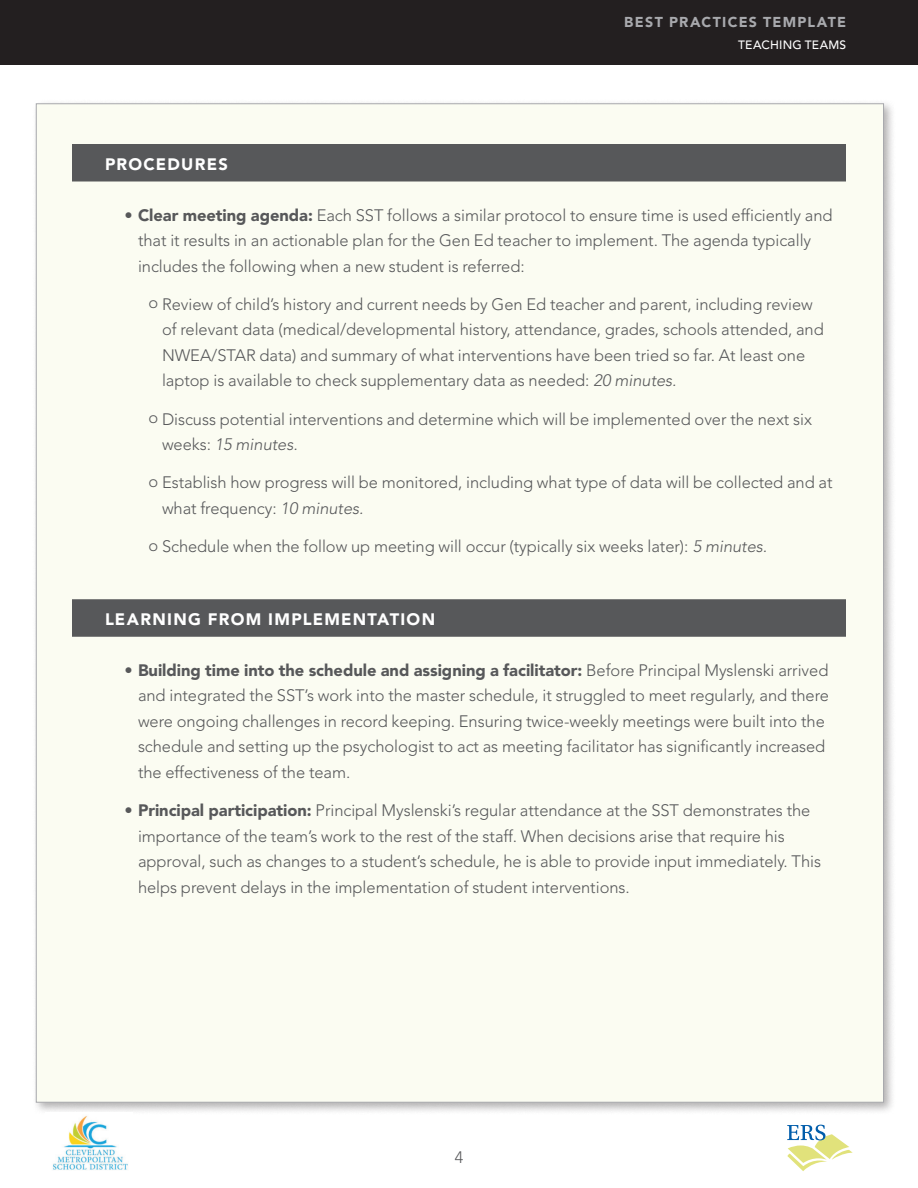
<style>
.page{position:relative;width:918px;height:1188px;background:#fff}
.page>*{position:absolute;margin:0;border:0;box-sizing:border-box;transform-origin:0 0}
.t1{font:300 16.5px/25.5px "Avenir LT Std";letter-spacing:-.005em;color:#57585a}
._01_Head_KO_gray_bar{font:900 16.5px "Avenir LT Std";letter-spacing:.075em;color:#fff}
.t2{font:900 14.25px "Avenir LT Std";letter-spacing:.09em;color:#a8a9ad}
.t3{font:500 12px "Avenir LT Std";letter-spacing:.015em;color:#fff}
.s1{font-weight:900}
.s2{font-style:italic}
</style>
<div class="page">
<div style="left:0;top:0;width:918px;height:64px;background:#231f20"></div>
<svg style="left:787px;top:1125px;width:66px;height:46px"></svg>
<div style="left:32px;top:99px;width:865px;height:1016px;background:#231f20;opacity:.35"></div>
<div style="left:36px;top:103px;width:848px;height:1000px;background:#fbfcf2;border:1px solid #a8a9ad"></div>
<img style="left:46px;top:1113px;width:86px;height:57px">
<div style="left:72px;top:144px;width:774px;height:38px;background:#57585a"></div>
<div style="left:72px;top:599px;width:774px;height:38px;background:#57585a"></div>
<p class="t2" style="left:624px;top:13px;width:223px">BEST PRACTICES TEMPLATE</p>
<p class="t3" style="left:738px;top:38px;width:110px">TEACHING TEAMS</p>
<p class="_01_Head_KO_gray_bar" style="left:105px;top:154px;width:124px">PROCEDURES</p>
<p class="t1" style="left:138px;top:202px;width:696px;text-indent:-14px">• <span class="s1">Clear meeting agenda:</span> Each SST follows a similar protocol to ensure time is used efficiently and that it results in an actionable plan for the Gen Ed teacher to implement. The agenda typically includes the following when a new student is referred:</p>
<p class="t1" style="left:162px;top:291px;width:663px;text-indent:-14px">o Review of child’s history and current needs by Gen Ed teacher and parent, including review of relevant data (medical/developmental history, attendance, grades, schools attended, and NWEA/STAR data) and summary of what interventions have been tried so far. At least one laptop is available to check supplementary data as needed: <span class="s2">20 minutes.</span></p>
<p class="t1" style="left:162px;top:406px;width:652px;text-indent:-14px">o Discuss potential interventions and determine which will be implemented over the next six weeks: <span class="s2">15 minutes.</span></p>
<p class="t1" style="left:162px;top:470px;width:672px;text-indent:-14px">o Establish how progress will be monitored, including what type of data will be collected and at what frequency: <span class="s2">10 minutes.</span></p>
<p class="t1" style="left:148px;top:534px;width:620px">o Schedule when the follow up meeting will occur (typically six weeks later): <span class="s2">5 minutes.</span></p>
<p class="_01_Head_KO_gray_bar" style="left:105px;top:609px;width:332px">LEARNING FROM IMPLEMENTATION</p>
<p class="t1" style="left:138px;top:657px;width:693px;text-indent:-14px">• <span class="s1">Building time into the schedule and assigning a facilitator:</span> Before Principal Myslenski arrived and integrated the SST’s work into the master schedule, it struggled to meet regularly, and there were ongoing challenges in record keeping. Ensuring twice-weekly meetings were built into the schedule and setting up the psychologist to act as meeting facilitator has significantly increased the effectiveness of the team.</p>
<p class="t1" style="left:138px;top:798px;width:685px;text-indent:-14px">• <span class="s1">Principal participation:</span> Principal Myslenski’s regular attendance at the SST demonstrates the importance of the team’s work to the rest of the staff. When decisions arise that require his approval, such as changes to a student’s schedule, he is able to provide input immediately. This helps prevent delays in the implementation of student interventions.</p>
<p class="t1" style="left:455px;top:1145px;width:10px">4</p>
</div>
